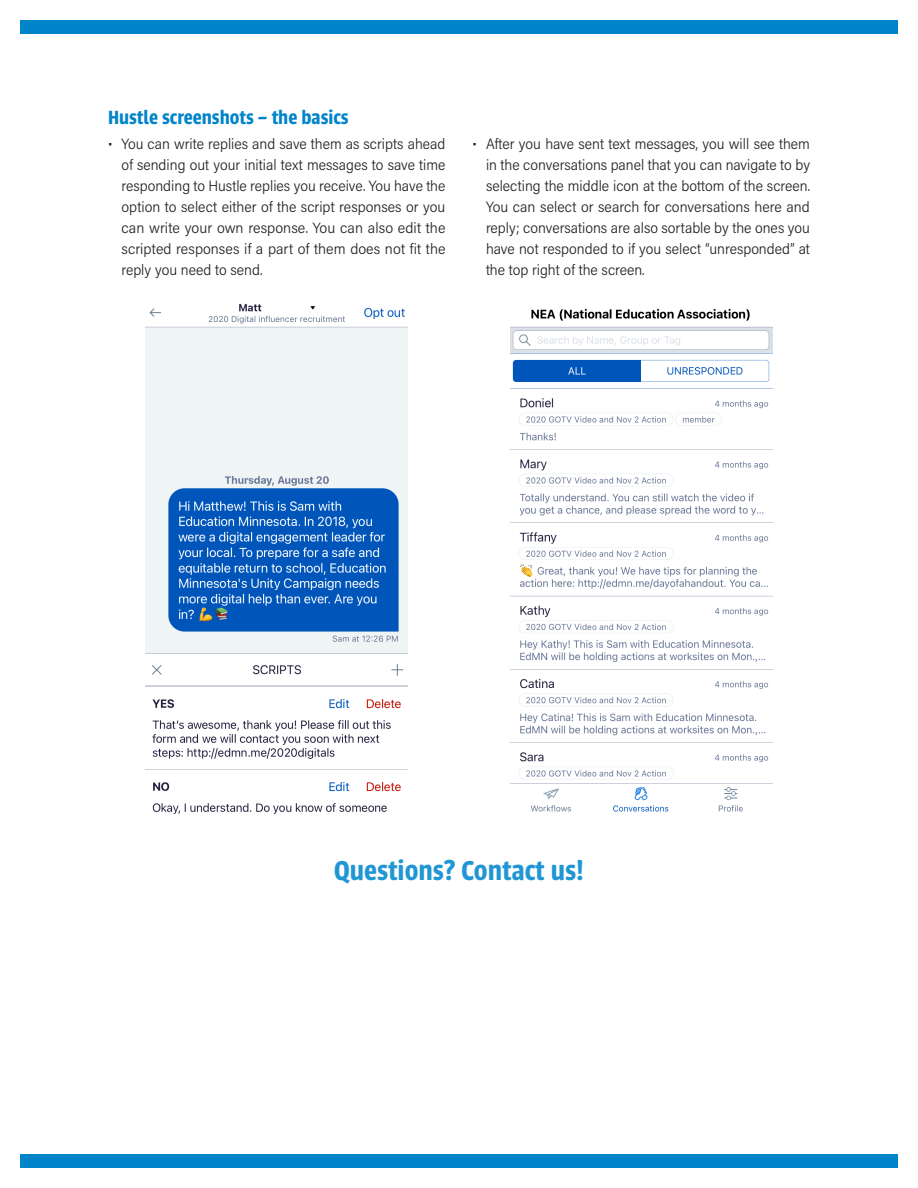
<style>
.page{position:relative;width:918px;height:1188px;background:#fff}
.page>*{position:absolute;margin:0;border:0;box-sizing:border-box;transform-origin:0 0}
.Headline{font:600 30px "Urbana";color:#2097d4}
.Subhead_1{font:600 21px "Urbana";color:#0084ca}
.t1{font:300 15px/21px "Acumin Pro Semi Cond";color:#231f20;text-align:justify}
</style>
<div class="page">
<div style="left:20px;top:20px;width:878px;height:14px;background:#0084ca"></div>
<div style="left:20px;top:1154px;width:878px;height:14px;background:#0084ca"></div>
<img style="left:146px;top:303px;width:262px;height:511px">
<img style="left:510px;top:308px;width:262px;height:504px">
<p class="Subhead_1" style="left:108px;top:105px;width:242px">Hustle screenshots – the basics</p>
<p class="t1" style="left:122px;top:133px;width:326px;text-indent:-14px">• You can write replies and save them as scripts ahead of sending out your initial text messages to save time responding to Hustle replies you receive. You have the option to select either of the script responses or you can write your own response. You can also edit the scripted responses if a part of them does not fit the reply you need to send.</p>
<p class="t1" style="left:486px;top:133px;width:326px;text-indent:-14px">• After you have sent text messages, you will see them in the conversations panel that you can navigate to by selecting the middle icon at the bottom of the screen.<br>You can select or search for conversations here and reply; conversations are also sortable by the ones you have not responded to if you select “unresponded” at the top right of the screen.</p>
<p class="Headline" style="left:334px;top:853px;width:251px">Questions? Contact us!</p>
</div>
